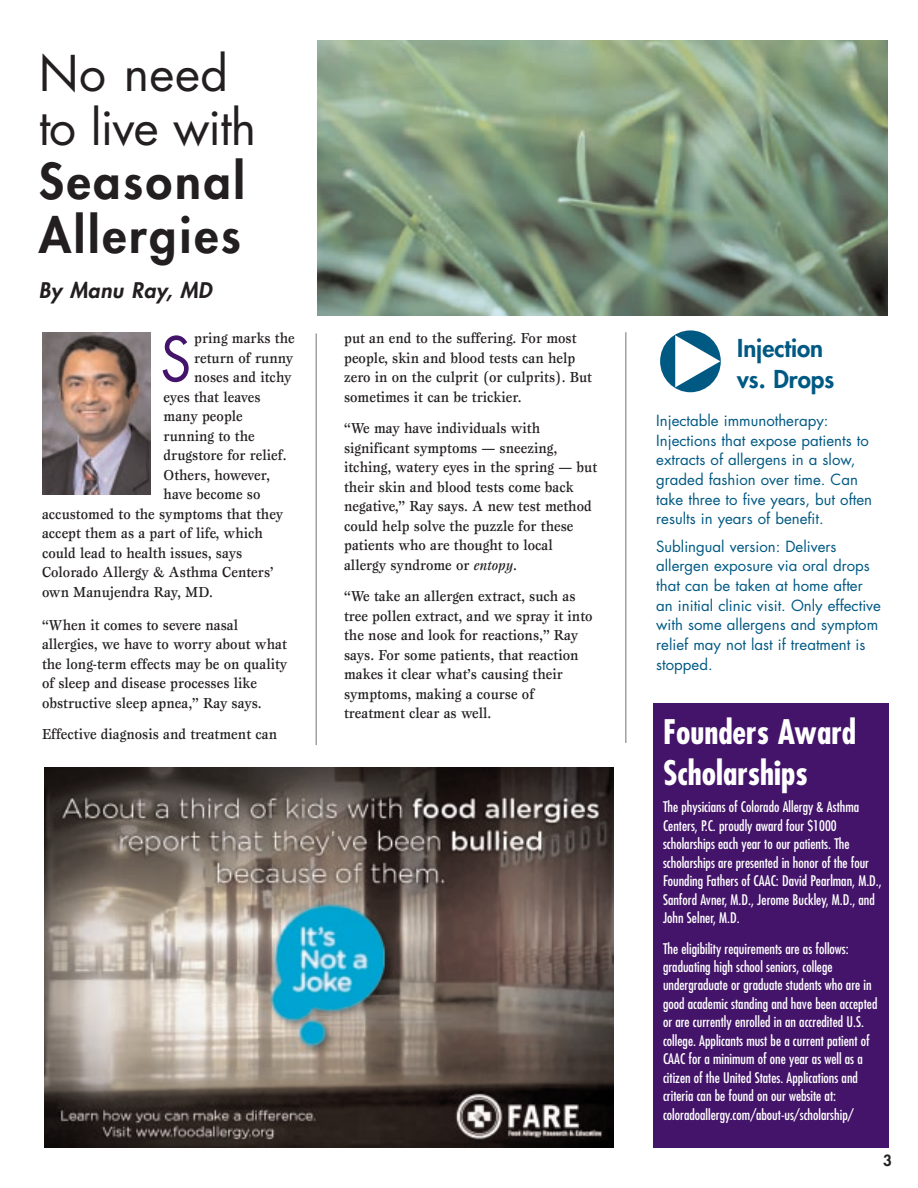
<style>
.page{position:relative;width:918px;height:1188px;background:#fff}
.page>*{position:absolute;margin:0;border:0;box-sizing:border-box;transform-origin:0 0}
.t1{font:60px "Futura";color:#44146b;scale:.92 1}
.t2{font:800 48px/54px "Futura";letter-spacing:.06em;color:#231f20}
.t3{font:48px/54px "Futura";letter-spacing:-.02em;color:#231f20}
.t4{font:700 condensed 33px/41.8px "Futura";color:#fff}
.t5{font:800 24px/32px "Futura";color:#005983}
.t6{font:italic 800 21px "Futura";color:#231f20}
.t7{font:500 15px/19.5px "Esprit";color:#231f20;scale:.92 1}
.t8{font:15px/19.6px "Futura";color:#005983}
.t9{font:800 15px "Futura";color:#231f20}
.t10{font:condensed 14.25px/18.5px "Futura";color:#fff}
.s1{font-style:italic}
</style>
<div class="page">
<img style="left:42px;top:332px;width:108px;height:162px">
<hr style="left:315px;top:333px;width:2px;height:412px;background:#a1a1a5">
<hr style="left:625px;top:332px;width:2px;height:411px;background:#a1a1a5">
<img style="left:317px;top:40px;width:571px;height:276px">
<img style="left:44px;top:768px;width:569px;height:380px">
<div style="left:653px;top:703px;width:236px;height:445px;background:#44146b"></div>
<h2 class="t3" style="left:39px;top:51px;width:219px">No need to live with</h2>
<h2 class="t2" style="left:39px;top:158px;width:208px">Seasonal<br>Allergies</h2>
<h3 class="t6" style="left:39px;top:280px;width:178px">By Manu Ray, MD</h3>
<p class="t7" style="left:194px;top:330px;width:111px">pring marks the</p>
<p class="t7" style="left:194px;top:349px;width:109px">return of runny</p>
<p class="t7" style="left:194px;top:369px;width:107px">noses and itchy</p>
<p class="t7" style="left:164px;top:388px;width:107px">eyes that leaves</p>
<p class="t7" style="left:164px;top:408px;width:88px">many people</p>
<p class="t7" style="left:164px;top:427px;width:101px">running to the</p>
<p class="t7" style="left:164px;top:447px;width:135px">drugstore for relief.</p>
<p class="t7" style="left:164px;top:466px;width:117px">Others, however,</p>
<p class="t7" style="left:164px;top:486px;width:107px">have become so</p>
<p class="t7" style="left:42px;top:505px;width:264px">accustomed to the symptoms that they</p>
<p class="t7" style="left:42px;top:525px;width:242px">accept them as a part of life, which</p>
<p class="t7" style="left:42px;top:544px;width:219px">could lead to health issues, says</p>
<p class="t7" style="left:42px;top:564px;width:253px">Colorado Allergy &amp; Asthma Centers’</p>
<p class="t7" style="left:42px;top:583px;width:188px">own Manujendra Ray, MD.</p>
<p class="t7" style="left:42px;top:616px;width:268px">“When it comes to severe nasal allergies, we have to worry about what the long-term effects may be on quality of sleep and disease processes like obstructive sleep apnea,” Ray says.</p>
<p class="t7" style="left:42px;top:726px;width:257px">Effective diagnosis and treatment can</p>
<h1 class="t1" style="left:160px;top:332px;width:35px">S</h1>
<p class="t7" style="left:344px;top:330px;width:271px">put an end to the suffering. For most people, skin and blood tests can help zero in on the culprit (or culprits). But sometimes it can be trickier.</p>
<p class="t7" style="left:344px;top:420px;width:277px">“We may have individuals with significant symptoms — sneezing, itching, watery eyes in the spring — but their skin and blood tests come back negative,” Ray says. A new test method could help solve the puzzle for these patients who are thought to local allergy syndrome or <span class="s1">entopy</span>.</p>
<p class="t7" style="left:344px;top:588px;width:272px">“We take an allergen extract, such as tree pollen extract, and we spray it into the nose and look for reactions,” Ray says. For some patients, that reaction makes it clear what’s causing their symptoms, making a course of treatment clear as well.</p>
<h3 class="t5" style="left:737px;top:333px;width:98px">Injection vs. Drops</h3>
<p class="t8" style="left:656px;top:412px;width:217px">Injectable immunotherapy:<br>Injections that expose patients to extracts of allergens in a slow, graded fashion over time. Can take three to five years, but often results in years of benefit.</p>
<p class="t8" style="left:656px;top:538px;width:226px">Sublingual version: Delivers allergen exposure via oral drops that can be taken at home after an initial clinic visit. Only effective with some allergens and symptom relief may not last if treatment is stopped.</p>
<h3 class="t4" style="left:663px;top:713px;width:195px">Founders Award<br>Scholarships</h3>
<p class="t10" style="left:663px;top:799px;width:220px">The physicians of Colorado Allergy &amp; Asthma Centers, P.C. proudly award four $1000 scholarships each year to our patients. The scholarships are presented in honor of the four Founding Fathers of CAAC: David Pearlman, M.D., Sanford Avner, M.D., Jerome Buckley, M.D., and John Selner, M.D.</p>
<p class="t10" style="left:663px;top:940px;width:216px">The eligibility requirements are as follows: graduating high school seniors, college undergraduate or graduate students who are in good academic standing and have been accepted or are currently enrolled in an accredited U.S. college. Applicants must be a current patient of CAAC for a minimum of one year as well as a citizen of the United States. Applications and criteria can be found on our website at: coloradoallergy.com/about-us/scholarship/</p>
<p class="t9" style="left:883px;top:1154px;width:10px">3</p>
</div>
